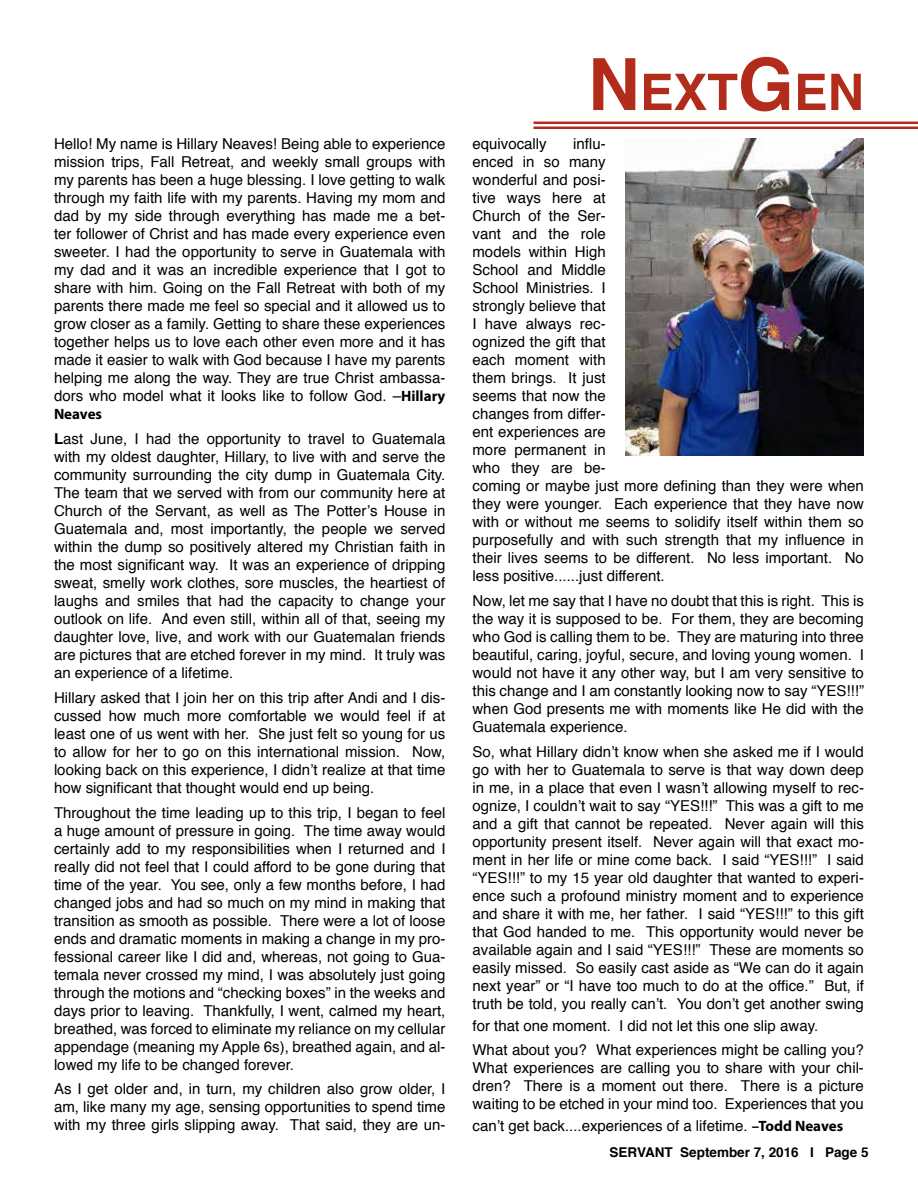
<style>
.page{position:relative;width:918px;height:1188px;background:#fff}
.page>*{position:absolute;margin:0;border:0;box-sizing:border-box;transform-origin:0 0}
.t1{font:700 50.4px "Helvetica";color:#b22c1b}
.t2{font:15px/18px "Helvetica";color:#000;text-align:justify}
.t3{font:700 15px "Myriad Pro";letter-spacing:-.005em;color:#000}
.t4{font:700 13.5px "Helvetica";color:#000}
.s1{font-family:"Myriad Pro";font-weight:700}
.s2{font-weight:700}
.s3{font-size:72px}
</style>
<div class="page">
<hr style="left:534px;top:127px;width:384px;height:2px;background:#b22c1b">
<hr style="left:534px;top:122px;width:384px;height:2px;background:#b22c1b">
<img style="left:626px;top:138px;width:238px;height:318px">
<p class="t2" style="left:54px;top:136px;width:393px">Hello! My name is Hillary Neaves! Being able to experience mission trips, Fall Retreat, and weekly small groups with my parents has been a huge blessing. I love getting to walk through my faith life with my parents. Having my mom and dad by my side through everything has made me a bet&shy;ter follower of Christ and has made every experience even sweeter. I had the opportunity to serve in Guatemala with my dad and it was an incredible experience that I got to share with him. Going on the Fall Retreat with both of my parents there made me feel so special and it allowed us to grow closer as a family. Getting to share these experiences together helps us to love each other even more and it has made it easier to walk with God because I have my parents helping me along the way. They are true Christ ambassa&shy;dors who model what it looks like to follow God. –<span class="s1">Hillary</span></p>
<p class="t3" style="left:54px;top:405px;width:50px">Neaves</p>
<p class="t2" style="left:54px;top:430px;width:393px"><span class="s2">L</span>ast June, I had the opportunity to travel to Guatemala with my oldest daughter, Hillary, to live with and serve the community surrounding the city dump in Guatemala City.<br>The team that we served with from our community here at Church of the Servant, as well as The Potter’s House in Guatemala and, most importantly, the people we served within the dump so positively altered my Christian faith in the most significant way. It was an experience of dripping sweat, smelly work clothes, sore muscles, the heartiest of laughs and smiles that had the capacity to change your outlook on life. And even still, within all of that, seeing my daughter love, live, and work with our Guatemalan friends are pictures that are etched forever in my mind. It truly was an experience of a lifetime.</p>
<p class="t2" style="left:54px;top:689px;width:393px">Hillary asked that I join her on this trip after Andi and I dis&shy;cussed how much more comfortable we would feel if at least one of us went with her. She just felt so young for us to allow for her to go on this international mission. Now, looking back on this experience, I didn’t realize at that time how significant that thought would end up being.</p>
<p class="t2" style="left:54px;top:804px;width:393px">Throughout the time leading up to this trip, I began to feel a huge amount of pressure in going. The time away would certainly add to my responsibilities when I returned and I really did not feel that I could afford to be gone during that time of the year. You see, only a few months before, I had changed jobs and had so much on my mind in making that transition as smooth as possible. There were a lot of loose ends and dramatic moments in making a change in my pro&shy;fessional career like I did and, whereas, not going to Gua&shy;temala never crossed my mind, I was absolutely just going through the motions and “checking boxes” in the weeks and days prior to leaving. Thankfully, I went, calmed my heart, breathed, was forced to eliminate my reliance on my cellular appendage (meaning my Apple 6s), breathed again, and al&shy;lowed my life to be changed forever.</p>
<p class="t2" style="left:54px;top:1081px;width:393px">As I get older and, in turn, my children also grow older, I am, like many my age, sensing opportunities to spend time with my three girls slipping away. That said, they are un-</p>
<h1 class="t1" style="left:588px;top:52px;width:278px"><span class="s3">N</span> EXT<span class="s3">G</span> EN</h1>
<p class="t2" style="left:472px;top:136px;width:393px;text-align:left;text-indent:101px">influ-<br>enced in so many<br>wonderful and posi-<br>tive ways here at<br>Church of the Ser-<br>vant and the role<br>models within High<br>School and Middle<br>School Ministries. I<br>strongly believe that<br>I have always rec-<br>ognized the gift that<br>each moment with<br>them brings. It just<br>seems that now the<br>changes from differ-<br>ent experiences are<br>more permanent in<br>who they are be-<br>coming or maybe just more defining than they were when they were younger. Each experience that they have now with or without me seems to solidify itself within them so purposefully and with such strength that my influence in their lives seems to be different. No less important. No less positive......just different.</p>
<p class="t2" style="left:472px;top:592px;width:393px">Now, let me say that I have no doubt that this is right. This is the way it is supposed to be. For them, they are becoming who God is calling them to be. They are maturing into three beautiful, caring, joyful, secure, and loving young women. I would not have it any other way, but I am very sensitive to this change and I am constantly looking now to say “YES!!!” when God presents me with moments like He did with the Guatemala experience.</p>
<p class="t2" style="left:472px;top:743px;width:393px">So, what Hillary didn’t know when she asked me if I would go with her to Guatemala to serve is that way down deep in me, in a place that even I wasn’t allowing myself to rec&shy;ognize, I couldn’t wait to say “YES!!!” This was a gift to me and a gift that cannot be repeated. Never again will this opportunity present itself. Never again will that exact mo&shy;ment in her life or mine come back. I said “YES!!!” I said “YES!!!” to my 15 year old daughter that wanted to experi&shy;ence such a profound ministry moment and to experience and share it with me, her father. I said “YES!!!” to this gift that God handed to me. This opportunity would never be available again and I said “YES!!!” These are moments so easily missed. So easily cast aside as “We can do it again next year” or “I have too much to do at the office.” But, if truth be told, you really can’t. You don’t get another swing</p>
<p class="t2" style="left:472px;top:1013px;width:393px;line-height:24.8px">for that one moment. I did not let this one slip away.<br>What about you? What experiences might be calling you?</p>
<p class="t2" style="left:472px;top:1060px;width:393px">What experiences are calling you to share with your chil&shy;dren? There is a moment out there. There is a picture waiting to be etched in your mind too. Experiences that you</p>
<p class="t2" style="left:472px;top:1117px;width:372px">can’t get back....experiences of a lifetime. <span class="s1">–Todd Neaves</span></p>
<p class="t2" style="left:472px;top:136px;width:76px">equivocally</p>
<p class="t4" style="left:609px;top:1141px;width:261px">SERVANT September 7, 2016 I Page 5</p>
</div>
